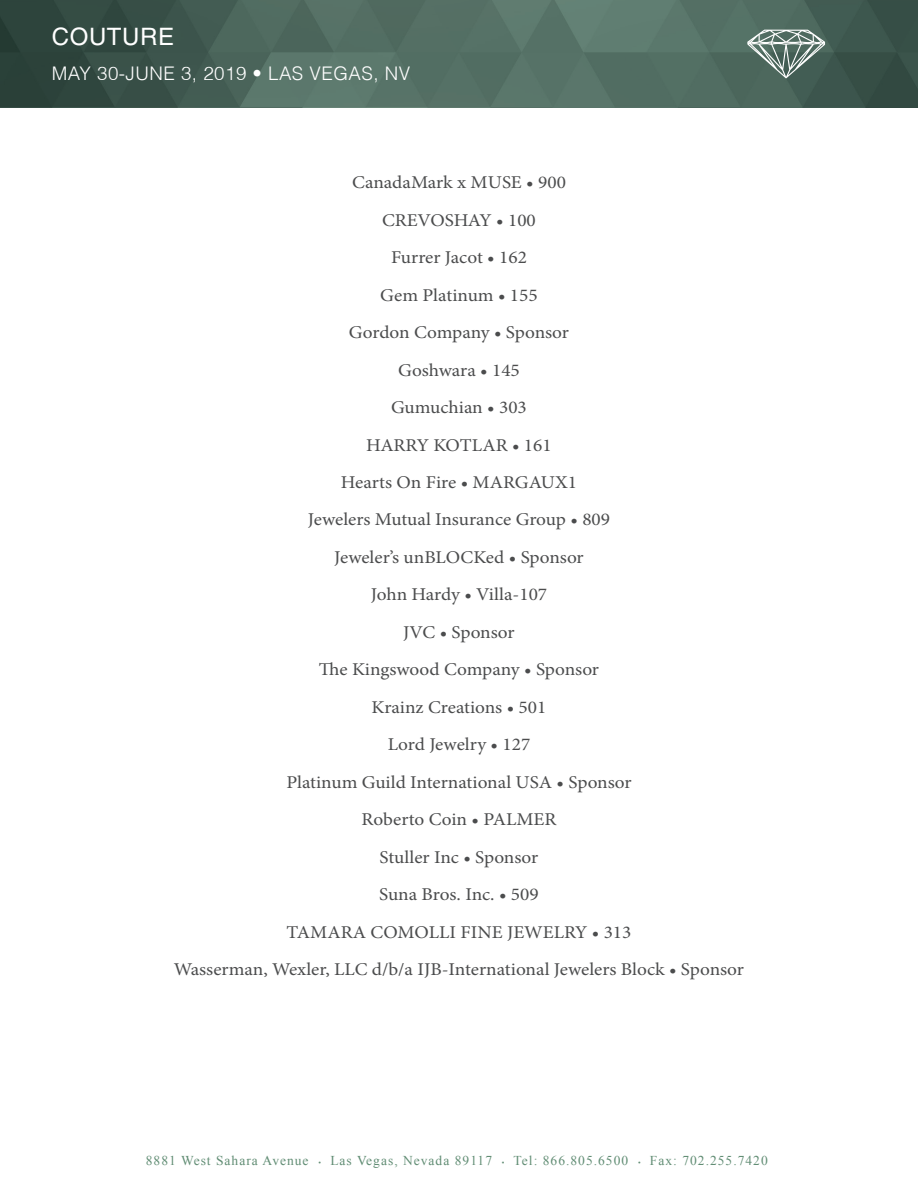
<style>
.page{position:relative;width:918px;height:1188px;background:#fff}
.page>*{position:absolute;margin:0;border:0;box-sizing:border-box;transform-origin:0 0}
.t1{font:24px "Helvetica";letter-spacing:.025em;color:#fff}
.t2{font:300 18.75px "Helvetica";letter-spacing:.025em;color:#fff}
.t3{font:18px "Minion Pro";color:#4b4c4d;scale:1.07 1}
.t4{font:13.5px "Times New Roman";letter-spacing:.075em;color:#618d74}
.s1{font-size:7.5px}
</style>
<div class="page">
<img style="left:0;top:0;width:918px;height:107px">
<svg style="left:747px;top:30px;width:78px;height:48px;background:#738880"></svg>
<h1 class="t1" style="left:52px;top:23px;width:124px">COUTURE</h1>
<p class="t2" style="left:52px;top:62px;width:360px">MAY 30-JUNE 3, 2019 • LAS VEGAS, NV</p>
<p class="t3" style="left:352px;top:170px;width:201px">CanadaMark x MUSE • 900</p>
<p class="t3" style="left:382px;top:208px;width:145px">CREVOSHAY • 100</p>
<p class="t3" style="left:391px;top:245px;width:129px">Furrer Jacot • 162</p>
<p class="t3" style="left:380px;top:283px;width:149px">Gem Platinum • 155</p>
<p class="t3" style="left:349px;top:320px;width:207px">Gordon Company • Sponsor</p>
<p class="t3" style="left:398px;top:358px;width:115px">Goshwara • 145</p>
<p class="t3" style="left:391px;top:395px;width:128px">Gumuchian • 303</p>
<p class="t3" style="left:366px;top:433px;width:175px">HARRY KOTLAR • 161</p>
<p class="t3" style="left:341px;top:470px;width:222px">Hearts On Fire • MARGAUX1</p>
<p class="t3" style="left:308px;top:508px;width:284px">Jewelers Mutual Insurance Group • 809</p>
<p class="t3" style="left:334px;top:545px;width:235px">Jeweler’s unBLOCKed • Sponsor</p>
<p class="t3" style="left:371px;top:583px;width:166px">John Hardy • Villa-107</p>
<p class="t3" style="left:403px;top:620px;width:106px">JVC • Sponsor</p>
<p class="t3" style="left:339px;top:658px;width:244px">e Kingswood Company • Sponsor</p>
<p class="t3" style="left:372px;top:695px;width:165px">Krainz Creations • 501</p>
<p class="t3" style="left:388px;top:733px;width:135px">Lord Jewelry • 127</p>
<p class="t3" style="left:286px;top:770px;width:324px">Platinum Guild International USA • Sponsor</p>
<p class="t3" style="left:362px;top:808px;width:184px">Roberto Coin • PALMER</p>
<p class="t3" style="left:380px;top:845px;width:150px">Stuller Inc • Sponsor</p>
<p class="t3" style="left:379px;top:883px;width:151px">Suna Bros. Inc. • 509</p>
<p class="t3" style="left:286px;top:920px;width:324px">TAMARA COMOLLI FINE JEWELRY • 313</p>
<p class="t3" style="left:174px;top:958px;width:534px">Wasserman, Wexler, LLC d/b/a IJB-International Jewelers Block • Sponsor</p>
<p class="t4" style="left:146px;top:1151px;width:623px">8881 West Sahara Avenue <span class="s1">•</span> Las Vegas, Nevada 89117 <span class="s1">•</span> Tel: 866.805.6500 <span class="s1">•</span> Fax: 702.255.7420</p>
</div>
